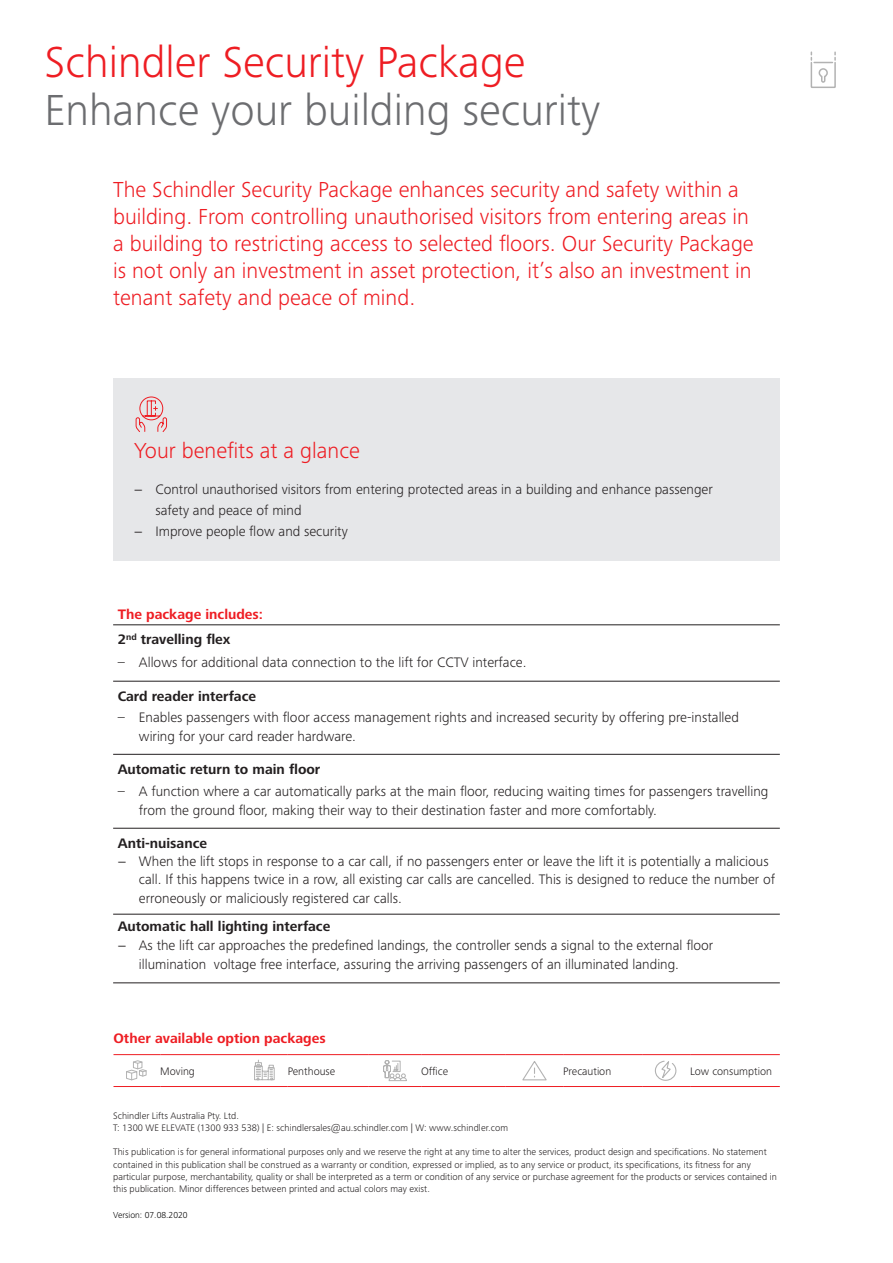
<style>
.page{position:relative;width:893px;height:1263px;background:#fff}
.page>*{position:absolute;margin:0;border:0;box-sizing:border-box;transform-origin:0 0}
.t1{font:300 45px "Frutiger Next LTW1 G";color:#6c6d70}
.Headline_30_pt_light{font:300 45px "Frutiger Next LTW1 G";color:#ee1d23}
.Text_9_5_pt_light_bl{font:300 22.5px/27px "Frutiger Next LTW1 G";color:#ee1d23}
.Fliesstext{font:300 22.5px "Frutiger Next LTW1 G";color:#ee1d23}
.t2{font:300 14.25px/18.3px "Frutiger Next LTW1 G";color:#231f20}
.UT{font:700 14.25px "Frutiger Next LTW1 G";color:#231f20}
.Text_9_5_pt_light_bl-2{font:700 14.25px "Frutiger Next LTW1 G";color:#ee1d23}
.Text_9_5_pt_light_bl-3{font:300 11.25px "Frutiger Next LTW1 G";color:#231f20}
.Text_9_5_pt_light_bl-4{font:300 9.75px/12.1px "Frutiger Next LTW1 G";letter-spacing:.005em;color:#231f20}
.Legend_7_5_pt_light{font:300 9px "Frutiger Next LTW1 G";color:#000}
.s1{font-family:"Myriad Pro";font-weight:400}
</style>
<div class="page">
<hr style="left:113px;top:624px;width:667px;height:1px;background:#231f20">
<hr style="left:113px;top:681px;width:667px;height:1px;background:#231f20">
<hr style="left:113px;top:754px;width:667px;height:1px;background:#231f20">
<hr style="left:113px;top:828px;width:667px;height:1px;background:#231f20">
<hr style="left:113px;top:914px;width:667px;height:1px;background:#231f20">
<hr style="left:113px;top:982px;width:667px;height:1px;background:#231f20">
<div style="left:113px;top:378px;width:667px;height:183px;background:#e6e7e9"></div>
<hr style="left:113px;top:1054px;width:47px;height:1px;background:#ee1d23">
<hr style="left:160px;top:1054px;width:81px;height:1px;background:#ee1d23">
<hr style="left:241px;top:1054px;width:47px;height:1px;background:#ee1d23">
<hr style="left:288px;top:1054px;width:81px;height:1px;background:#ee1d23">
<hr style="left:369px;top:1054px;width:52px;height:1px;background:#ee1d23">
<hr style="left:421px;top:1054px;width:85px;height:1px;background:#ee1d23">
<hr style="left:506px;top:1054px;width:57px;height:1px;background:#ee1d23">
<hr style="left:563px;top:1054px;width:80px;height:1px;background:#ee1d23">
<hr style="left:643px;top:1054px;width:47px;height:1px;background:#ee1d23">
<hr style="left:690px;top:1054px;width:90px;height:1px;background:#ee1d23">
<hr style="left:113px;top:1086px;width:47px;height:1px;background:#ee1d23">
<hr style="left:160px;top:1086px;width:81px;height:1px;background:#ee1d23">
<hr style="left:241px;top:1086px;width:47px;height:1px;background:#ee1d23">
<hr style="left:288px;top:1086px;width:81px;height:1px;background:#ee1d23">
<hr style="left:369px;top:1086px;width:52px;height:1px;background:#ee1d23">
<hr style="left:421px;top:1086px;width:85px;height:1px;background:#ee1d23">
<hr style="left:506px;top:1086px;width:57px;height:1px;background:#ee1d23">
<hr style="left:563px;top:1086px;width:80px;height:1px;background:#ee1d23">
<hr style="left:643px;top:1086px;width:47px;height:1px;background:#ee1d23">
<hr style="left:690px;top:1086px;width:90px;height:1px;background:#ee1d23">
<svg style="left:126px;top:1060px;width:21px;height:21px"></svg>
<svg style="left:254px;top:1059px;width:21px;height:21px"></svg>
<svg style="left:383px;top:1060px;width:24px;height:22px"></svg>
<svg style="left:522px;top:1061px;width:25px;height:20px"></svg>
<svg style="left:654px;top:1060px;width:22px;height:21px"></svg>
<svg style="left:810px;top:52px;width:26px;height:36px"></svg>
<svg style="left:135px;top:396px;width:32px;height:36px"></svg>
<p class="Headline_30_pt_light" style="left:45px;top:36px;width:482px">Schindler Security Package</p>
<p class="t1" style="left:45px;top:84px;width:557px">Enhance your building security</p>
<p class="Text_9_5_pt_light_bl" style="left:113px;top:176px;width:642px">The Schindler Security Package enhances security and safety within a building. From controlling unauthorised visitors from entering areas in a building to restricting access to selected floors. Our Security Package is not only an investment in asset protection, it’s also an investment in tenant safety and peace of mind.</p>
<p class="Fliesstext" style="left:134px;top:438px;width:227px">Your benefits at a glance</p>
<p class="t2" style="left:155px;top:479px;width:559px;line-height:21px;text-indent:-21px"><span class="s1">−</span> Control unauthorised visitors from entering protected areas in a building and enhance passenger safety and peace of mind</p>
<p class="t2" style="left:134px;top:522px;width:215px"><span class="s1">−</span> Improve people flow and security</p>
<p class="Text_9_5_pt_light_bl-2" style="left:118px;top:606px;width:147px">The package includes:</p>
<p class="UT" style="left:118px;top:631px;width:114px">2<sup>nd</sup> travelling flex</p>
<p class="t2" style="left:118px;top:653px;width:410px">– Allows for additional data connection to the lift for CCTV interface.</p>
<p class="UT" style="left:118px;top:688px;width:140px">Card reader interface</p>
<p class="t2" style="left:139px;top:708px;width:601px;text-indent:-21px">– Enables passengers with floor access management rights and increased security by offering pre-installed wiring for your card reader hardware.</p>
<p class="UT" style="left:118px;top:761px;width:204px">Automatic return to main floor</p>
<p class="t2" style="left:139px;top:782px;width:631px;text-indent:-21px">– A function where a car automatically parks at the main floor, reducing waiting times for passengers travelling from the ground floor, making their way to their destination faster and more comfortably.</p>
<p class="UT" style="left:118px;top:835px;width:91px">Anti-nuisance</p>
<p class="t2" style="left:139px;top:852px;width:638px;text-indent:-21px"><span class="s1">−</span> When the lift stops in response to a car call, if no passengers enter or leave the lift it is potentially a malicious call. If this happens twice in a row, all existing car calls are cancelled. This is designed to reduce the number of erroneously or maliciously registered car calls.</p>
<p class="UT" style="left:118px;top:918px;width:214px">Automatic hall lighting interface</p>
<p class="t2" style="left:139px;top:935px;width:576px;line-height:19.5px;text-indent:-21px"><span class="s1">−</span> As the lift car approaches the predefined landings, the controller sends a signal to the external floor illumination voltage free interface, assuring the arriving passengers of an illuminated landing.</p>
<p class="Text_9_5_pt_light_bl-2" style="left:113px;top:1030px;width:214px">Other available option packages</p>
<p class="Text_9_5_pt_light_bl-3" style="left:160px;top:1064px;width:36px">Moving</p>
<p class="Text_9_5_pt_light_bl-3" style="left:288px;top:1064px;width:49px">Penthouse</p>
<p class="Text_9_5_pt_light_bl-3" style="left:421px;top:1064px;width:29px">Office</p>
<p class="Text_9_5_pt_light_bl-3" style="left:563px;top:1064px;width:50px">Precaution</p>
<p class="Text_9_5_pt_light_bl-3" style="left:690px;top:1064px;width:83px">Low consumption</p>
<p class="Text_9_5_pt_light_bl-4" style="left:113px;top:1109px;width:127px">Schindler Lifts Australia Pty. Ltd.</p>
<p class="Text_9_5_pt_light_bl-4" style="left:113px;top:1121px;width:396px">T: 1300 WE ELEVATE (1300 933 538) | E: schindlersales@au.schindler.com | W: www.schindler.com</p>
<p class="Text_9_5_pt_light_bl-4" style="left:113px;top:1146px;width:665px">This publication is for general informational purposes only and we reserve the right at any time to alter the services, product design and specifications. No statement contained in this publication shall be construed as a warranty or condition, expressed or implied, as to any service or product, its specifications, its fitness for any particular purpose, merchantability, quality or shall be interpreted as a term or condition of any service or purchase agreement for the products or services contained in this publication. Minor differences between printed and actual colors may exist.</p>
<p class="Legend_7_5_pt_light" style="left:113px;top:1210px;width:76px">Version: 07.08.2020</p>
</div>
